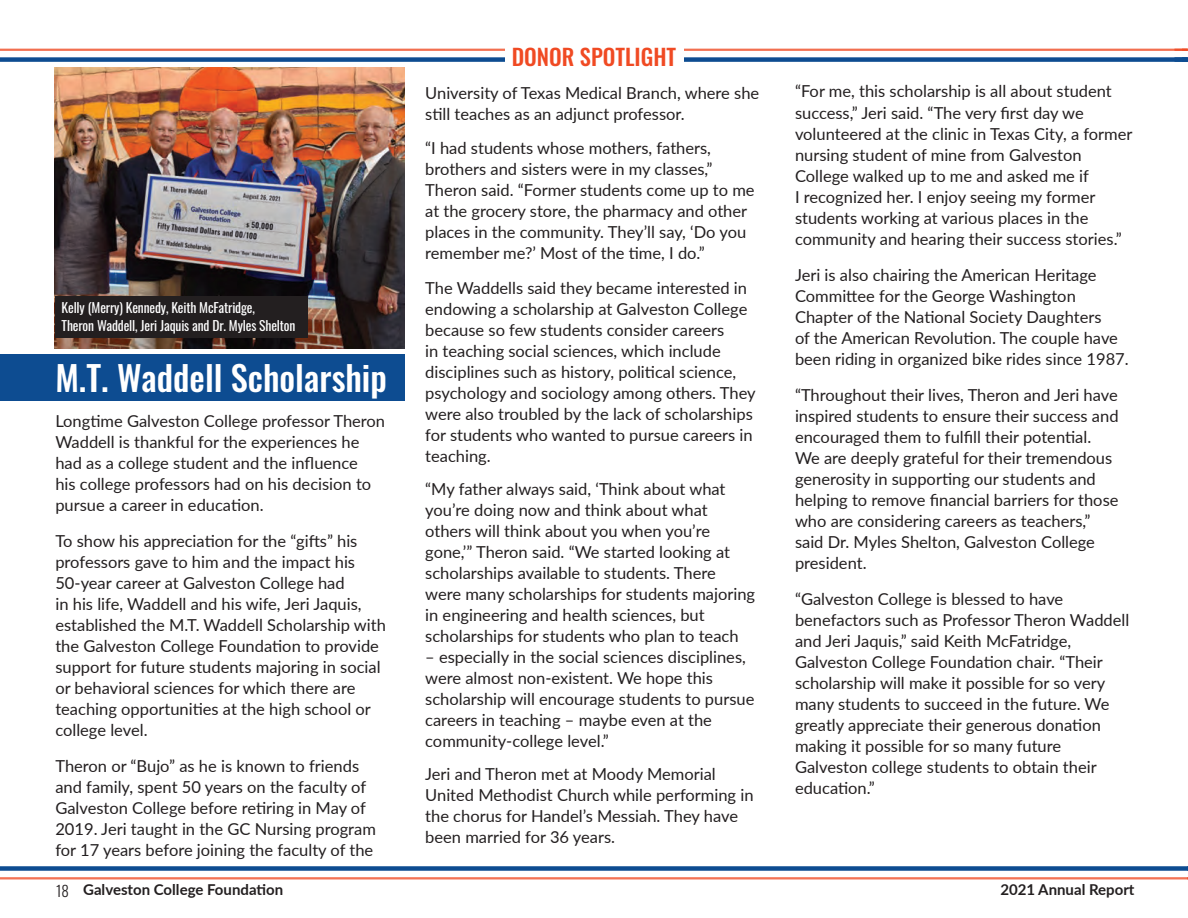
<style>
.page{position:relative;width:1188px;height:918px;background:#fff}
.page>*{position:absolute;margin:0;border:0;box-sizing:border-box;transform-origin:0 0}
.t1{font:500 34.5px "Oswald";color:#fff}
.t2{font:500 22.5px "Oswald";color:#f04a23}
.t3{font:16.5px/21px "Lato";color:#231f20}
.t4{font:700 15px "Lato";color:#231f20}
.t5{font:13.5px/18px "Oswald";letter-spacing:-.01em;color:#fff}
.s1{font-family:"Oswald";font-weight:300}
</style>
<div class="page">
<hr style="left:0;top:878px;width:1188px;height:1px;background:#f04a23">
<hr style="left:0;top:879px;width:1188px;height:1px;background:#f04a23">
<div style="left:0;top:866px;width:1188px;height:5px;background:#0d4c91"></div>
<hr style="left:0;top:50px;width:1187px;height:1px;background:#f04a23">
<hr style="left:0;top:49px;width:1187px;height:1px;background:#f04a23">
<div style="left:0;top:57px;width:1187px;height:5px;background:#0d4c91"></div>
<img style="left:55px;top:68px;width:350px;height:281px">
<div style="left:0;top:355px;width:405px;height:46px;background:#0d4c91"></div>
<div style="left:505px;top:44px;width:179px;height:27px;background:#fff"></div>
<div style="left:56px;top:297px;width:252px;height:41px;background:#231f20"></div>
<p class="t5" style="left:62px;top:298px;width:235px">Kelly (Merry) Kennedy, Keith McFatridge,<br>Theron Waddell, Jeri Jaquis and Dr. Myles Shelton</p>
<h1 class="t1" style="left:55px;top:360px;width:333px">M.T. Waddell Scholarship</h1>
<p class="t3" style="left:55px;top:410px;width:331px">Longtime Galveston College professor Theron Waddell is thankful for the experiences he had as a college student and the influence<br>his college professors had on his decision to pursue a career in education.</p>
<p class="t3" style="left:55px;top:530px;width:332px">To show his appreciation for the “gifts” his professors gave to him and the impact his 50-year career at Galveston College had<br>in his life, Waddell and his wife, Jeri Jaquis, established the M.T. Waddell Scholarship with the Galveston College Foundation to provide support for future students majoring in social or behavioral sciences for which there are teaching opportunities at the high school or college level.</p>
<p class="t3" style="left:55px;top:755px;width:322px">Theron or “Bujo” as he is known to friends and family, spent 50 years on the faculty of Galveston College before retiring in May of 2019. Jeri taught in the GC Nursing program for 17 years before joining the faculty of the</p>
<h2 class="t2" style="left:512px;top:45px;width:166px">DONOR SPOTLIGHT</h2>
<p class="t3" style="left:425px;top:81px;width:336px">University of Texas Medical Branch, where she still teaches as an adjunct professor.</p>
<p class="t3" style="left:425px;top:137px;width:331px">“I had students whose mothers, fathers, brothers and sisters were in my classes,” Theron said. “Former students come up to me at the grocery store, the pharmacy and other places in the community. They’ll say, ‘Do you remember me?’ Most of the time, I do.”</p>
<p class="t3" style="left:425px;top:277px;width:332px">The Waddells said they became interested in endowing a scholarship at Galveston College because so few students consider careers<br>in teaching social sciences, which include disciplines such as history, political science, psychology and sociology among others. They were also troubled by the lack of scholarships for students who wanted to pursue careers in teaching.</p>
<p class="t3" style="left:425px;top:478px;width:331px">“My father always said, ‘Think about what you’re doing now and think about what others will think about you when you’re gone,’” Theron said. “We started looking at scholarships available to students. There were many scholarships for students majoring in engineering and health sciences, but scholarships for students who plan to teach</p>
<p class="t3" style="left:425px;top:646px;width:331px">– especially in the social sciences disciplines, were almost non-existent. We hope this scholarship will encourage students to pursue careers in teaching – maybe even at the community-college level.”</p>
<p class="t3" style="left:425px;top:763px;width:330px">Jeri and Theron met at Moody Memorial United Methodist Church while performing in the chorus for Handel’s Messiah. They have been married for 36 years.</p>
<p class="t3" style="left:795px;top:80px;width:339px">“For me, this scholarship is all about student success,” Jeri said. “The very first day we volunteered at the clinic in Texas City, a former nursing student of mine from Galveston College walked up to me and asked me if<br>I recognized her. I enjoy seeing my former students working at various places in the community and hearing their success stories.”</p>
<p class="t3" style="left:795px;top:263px;width:335px">Jeri is also chairing the American Heritage Committee for the George Washington Chapter of the National Society Daughters<br>of the American Revolution. The couple have been riding in organized bike rides since 1987.</p>
<p class="t3" style="left:795px;top:383px;width:325px">“Throughout their lives, Theron and Jeri have inspired students to ensure their success and encouraged them to fulfill their potential.<br>We are deeply grateful for their tremendous generosity in supporting our students and helping to remove financial barriers for those who are considering careers as teachers,” said Dr. Myles Shelton, Galveston College president.</p>
<p class="t3" style="left:795px;top:587px;width:336px">“Galveston College is blessed to have benefactors such as Professor Theron Waddell and Jeri Jaquis,” said Keith McFatridge, Galveston College Foundation chair. “Their scholarship will make it possible for so very many students to succeed in the future. We greatly appreciate their generous donation making it possible for so many future Galveston college students to obtain their education.”</p>
<p class="t4" style="left:56px;top:879px;width:229px"><span class="s1">18</span> Galveston College Foundation</p>
<p class="t4" style="left:1000px;top:879px;width:136px">2021 Annual Report</p>
</div>
